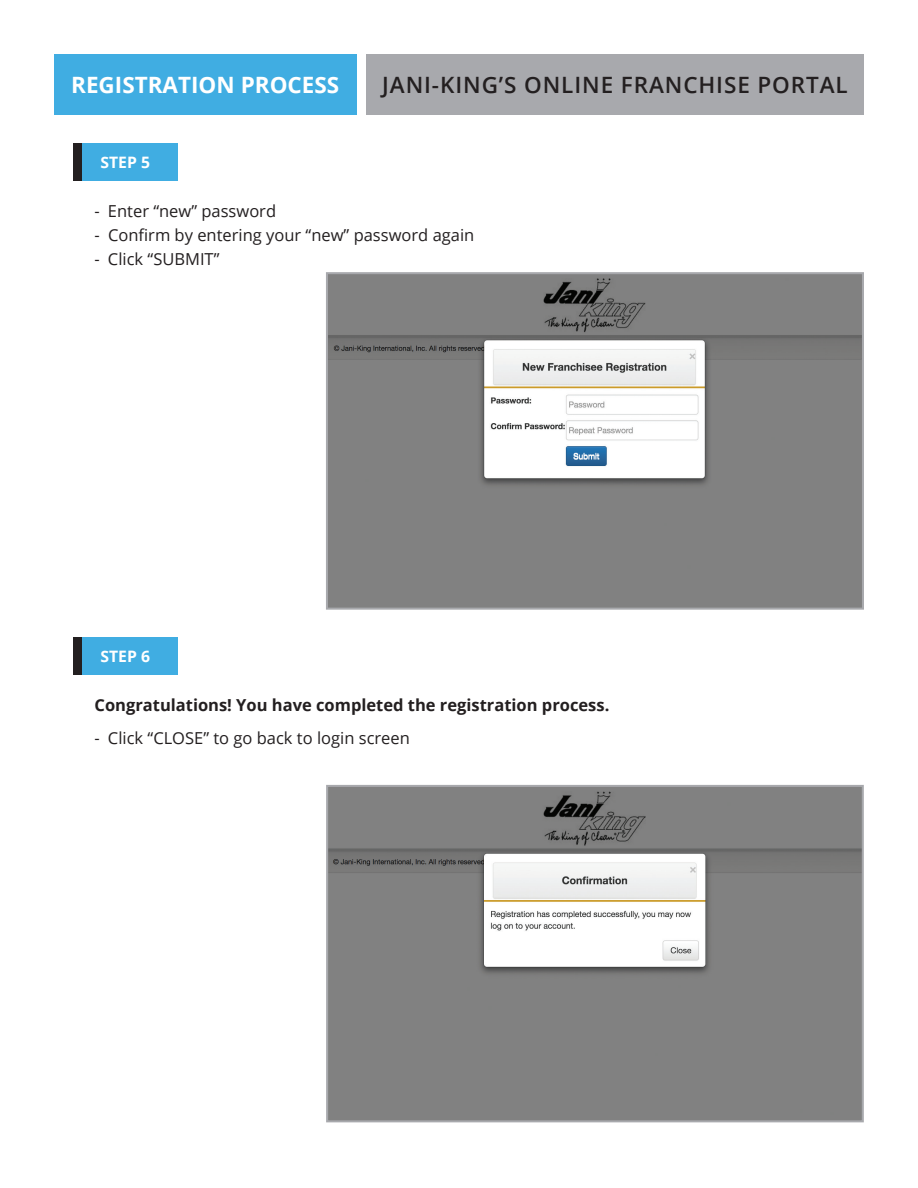
<style>
.page{position:relative;width:918px;height:1188px;background:#fff}
.page>*{position:absolute;margin:0;border:0;box-sizing:border-box;transform-origin:0 0}
.t1{font:600 22.5px "Open Sans";letter-spacing:.04em;color:#231f20}
.t2{font:700 22.5px "Open Sans";color:#fff}
.t3{font:16.5px "Open Sans";color:#231f20}
.t4{font:700 16.5px "Open Sans";color:#231f20}
.t5{font:700 15.75px "Open Sans";color:#fff}
</style>
<div class="page">
<div style="left:54px;top:54px;width:303px;height:61px;background:#40ade2"></div>
<div style="left:366px;top:54px;width:498px;height:61px;background:#a8a9ad"></div>
<img style="left:329px;top:275px;width:532px;height:332px">
<div style="left:326px;top:272px;width:538px;height:338px;border:2px solid #a8a9ad"></div>
<img style="left:329px;top:788px;width:532px;height:331px">
<div style="left:326px;top:785px;width:538px;height:337px;border:2px solid #a8a9ad"></div>
<div style="left:74px;top:143px;width:104px;height:38px;background:#40ade2"></div>
<div style="left:74px;top:637px;width:104px;height:38px;background:#40ade2"></div>
<div style="left:74px;top:143px;width:8px;height:38px;background:#231f20"></div>
<div style="left:74px;top:637px;width:8px;height:38px;background:#231f20"></div>
<h1 class="t2" style="left:71px;top:69px;width:270px">REGISTRATION PROCESS</h1>
<h1 class="t1" style="left:382px;top:69px;width:467px">JANI-KING’S ONLINE FRANCHISE PORTAL</h1>
<p class="t5" style="left:101px;top:151px;width:51px">STEP 5</p>
<p class="t3" style="left:94px;top:200px;width:183px">- Enter “new” password</p>
<p class="t3" style="left:94px;top:224px;width:381px">- Confirm by entering your “new” password again</p>
<p class="t3" style="left:94px;top:248px;width:127px">- Click “SUBMIT”</p>
<p class="t5" style="left:101px;top:645px;width:51px">STEP 6</p>
<p class="t4" style="left:94px;top:694px;width:516px">Congratulations! You have completed the registration process.</p>
<p class="t3" style="left:94px;top:727px;width:317px">- Click “CLOSE” to go back to login screen</p>
</div>
